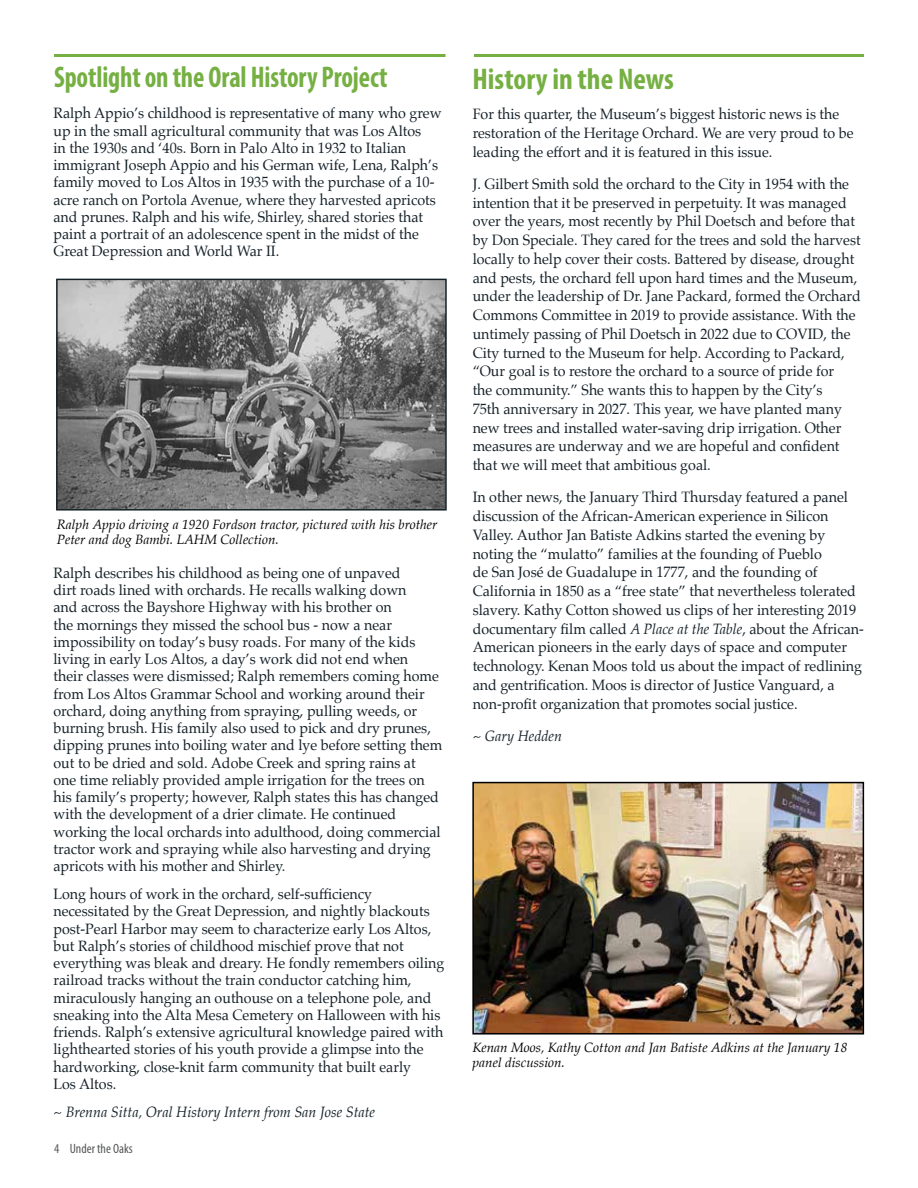
<style>
.page{position:relative;width:918px;height:1188px;background:#fff}
.page>*{position:absolute;margin:0;border:0;box-sizing:border-box;transform-origin:0 0}
.t1{font:700 condensed 30px "Myriad Pro";letter-spacing:-.005em;color:#76b043;scale:.9 1}
.t2{font:700 condensed 30px "Myriad Pro";letter-spacing:-.005em;color:#76b043}
.t3{font:15px/17.2px "Palatino";color:#152128;scale:.95 1}
.t4{font:italic 15px "Palatino";color:#152128;scale:.95 1}
.t5{font:italic 13.5px/15px "Palatino";color:#000}
.t6{font:condensed 13.5px "Myriad Pro";color:#58595b}
.s1{font-style:italic}
</style>
<div class="page">
<hr style="left:54px;top:54px;width:392px;height:3px;background:#76b043">
<hr style="left:474px;top:54px;width:390px;height:3px;background:#76b043">
<img style="left:475px;top:785px;width:386px;height:247px">
<div style="left:472px;top:782px;width:392px;height:253px;border:2px solid #000"></div>
<img style="left:59px;top:282px;width:385px;height:226px">
<div style="left:56px;top:279px;width:391px;height:232px;border:2px solid #152128"></div>
<h1 class="t1" style="left:54px;top:59px;width:372px">Spotlight on the Oral History Project</h1>
<p class="t3" style="left:54px;top:105px;width:410px">Ralph Appio’s childhood is representative of many who grew up in the small agricultural community that was Los Altos<br>in the 1930s and ‘40s. Born in Palo Alto in 1932 to Italian immigrant Joseph Appio and his German wife, Lena, Ralph’s family moved to Los Altos in 1935 with the purchase of a 10- acre ranch on Portola Avenue, where they harvested apricots and prunes. Ralph and his wife, Shirley, shared stories that paint a portrait of an adolescence spent in the midst of the Great Depression and World War II.</p>
<p class="t5" style="left:57px;top:517px;width:382px">Ralph Appio driving a 1920 Fordson tractor, pictured with his brother<br>Peter and dog Bambi. LAHM Collection.</p>
<p class="t3" style="left:54px;top:564px;width:411px">Ralph describes his childhood as being one of unpaved<br>dirt roads lined with orchards. He recalls walking down<br>and across the Bayshore Highway with his brother on<br>the mornings they missed the school bus - now a near impossibility on today’s busy roads. For many of the kids living in early Los Altos, a day’s work did not end when<br>their classes were dismissed; Ralph remembers coming home from Los Altos Grammar School and working around their orchard, doing anything from spraying, pulling weeds, or burning brush. His family also used to pick and dry prunes, dipping prunes into boiling water and lye before setting them out to be dried and sold. Adobe Creek and spring rains at one time reliably provided ample irrigation for the trees on his family’s property; however, Ralph states this has changed with the development of a drier climate. He continued working the local orchards into adulthood, doing commercial tractor work and spraying while also harvesting and drying apricots with his mother and Shirley.</p>
<p class="t3" style="left:54px;top:885px;width:413px">Long hours of work in the orchard, self-sufficiency necessitated by the Great Depression, and nightly blackouts post-Pearl Harbor may seem to characterize early Los Altos, but Ralph’s stories of childhood mischief prove that not everything was bleak and dreary. He fondly remembers oiling railroad tracks without the train conductor catching him, miraculously hanging an outhouse on a telephone pole, and sneaking into the Alta Mesa Cemetery on Halloween with his friends. Ralph’s extensive agricultural knowledge paired with lighthearted stories of his youth provide a glimpse into the hardworking, close-knit farm community that built early<br>Los Altos.</p>
<p class="t4" style="left:54px;top:1099px;width:340px">~ Brenna Sitta, Oral History Intern from San Jose State</p>
<p class="t6" style="left:54px;top:1141px;width:80px">4 Under the Oaks</p>
<h1 class="t2" style="left:472px;top:60px;width:203px">History in the News</h1>
<p class="t3" style="left:473px;top:104px;width:402px;line-height:18.8px">For this quarter, the Museum’s biggest historic news is the restoration of the Heritage Orchard. We are very proud to be leading the effort and it is featured in this issue.</p>
<p class="t3" style="left:473px;top:174px;width:410px;line-height:18.8px">J. Gilbert Smith sold the orchard to the City in 1954 with the intention that it be preserved in perpetuity. It was managed over the years, most recently by Phil Doetsch and before that by Don Speciale. They cared for the trees and sold the harvest locally to help cover their costs. Battered by disease, drought and pests, the orchard fell upon hard times and the Museum, under the leadership of Dr. Jane Packard, formed the Orchard Commons Committee in 2019 to provide assistance. With the untimely passing of Phil Doetsch in 2022 due to COVID, the City turned to the Museum for help. According to Packard, “Our goal is to restore the orchard to a source of pride for<br>the community.” She wants this to happen by the City’s<br>75th anniversary in 2027. This year, we have planted many new trees and installed water-saving drip irrigation. Other measures are underway and we are hopeful and confident that we will meet that ambitious goal.</p>
<p class="t3" style="left:473px;top:488px;width:413px;line-height:18.8px">In other news, the January Third Thursday featured a panel discussion of the African-American experience in Silicon Valley. Author Jan Batiste Adkins started the evening by noting the “mulatto” families at the founding of Pueblo<br>de San José de Guadalupe in 1777, and the founding of California in 1850 as a “free state” that nevertheless tolerated slavery. Kathy Cotton showed us clips of her interesting 2019 documentary film called <span class="s1">A Place at the Table</span>, about the African-American pioneers in the early days of space and computer technology. Kenan Moos told us about the impact of redlining and gentrification. Moos is director of Justice Vanguard, a non-profit organization that promotes social justice.</p>
<p class="t4" style="left:473px;top:723px;width:96px">~ Gary Hedden</p>
<p class="t5" style="left:472px;top:1040px;width:376px">Kenan Moos, Kathy Cotton and Jan Batiste Adkins at the January 18 panel discussion.</p>
</div>
